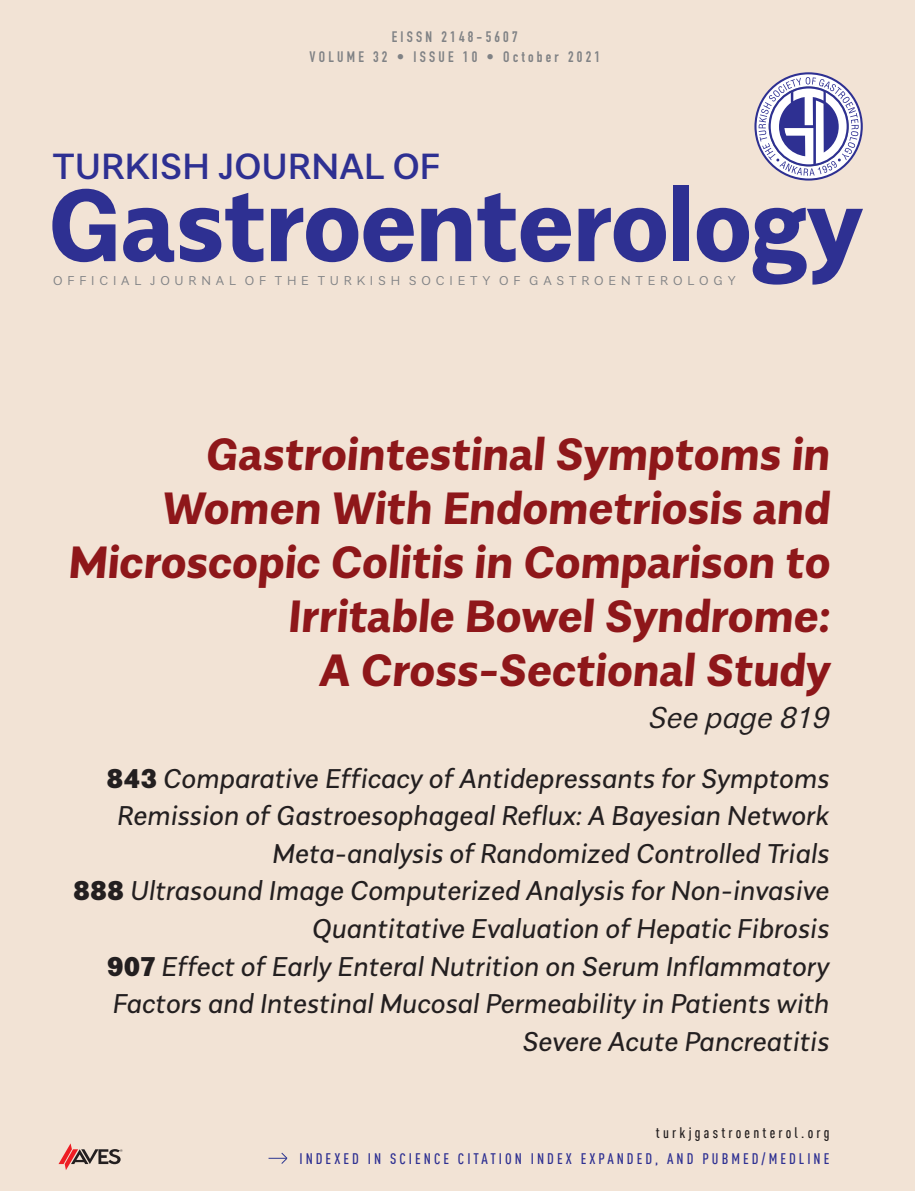
<style>
.page{position:relative;width:915px;height:1191px;background:#fff}
.page>*{position:absolute;margin:0;border:0;box-sizing:border-box;transform-origin:0 0}
.t1{font:700 102px "Alergia Normal";letter-spacing:-.01em;color:#2e3092}
.t2{font:700 45px/54px "Alergia Normal";color:#8e171a;text-align:right}
.t3{font:500 36.15px "Alergia Normal";color:#2e3092}
.t4{font:italic 300 30px "Alergia Normal";color:#231f20}
.t5{font:italic 27px/37.5px "Alergia Normal";color:#231f20;text-align:right}
.t6{font:500 15px "DIN Cond";letter-spacing:.2em;color:#2e3092}
.t7{font:700 15px/19.5px "DIN Condensed";letter-spacing:.215em;color:#808285;text-align:center}
.t8{font:500 15px "DIN Cond";letter-spacing:.215em;color:#231f20}
.t9{font:300 12.75px "Alergia Normal";color:#808285}
.s1{font-weight:900;font-style:normal}
</style>
<div class="page">
<div style="left:0;top:0;width:914px;height:1191px;background:#f2e3d5"></div>
<svg style="left:754px;top:72px;width:108px;height:109px"></svg>
<svg style="left:58px;top:1143px;width:64px;height:27px"></svg>
<svg style="left:268px;top:1152px;width:19px;height:11px"></svg>
<p class="t7" style="left:309px;top:27px;width:292px">EISSN 2148-5607<br>VOLUME 32 • ISSUE 10 • October 2021</p>
<h3 class="t3" style="left:53px;top:138px;width:388px">TURKISH JOURNAL OF</h3>
<h1 class="t1" style="left:48px;top:143px;width:816px">Gastroenterology</h1>
<p class="t9" style="left:53px;top:271px;width:683px">O F F I C I A L J O U R N A L O F T H E T U R K I S H S O C I E T Y O F G A S T R O E N T E R O L O G Y</p>
<h2 class="t2" style="left:68px;top:423px;width:768px">Gastrointestinal Symptoms in<br>Women With Endometriosis and<br>Microscopic Colitis in Comparison to<br>Irritable Bowel Syndrome:<br>A Cross-Sectional Study</h2>
<p class="t4" style="left:648px;top:694px;width:186px">See page 819</p>
<p class="t5" style="left:73px;top:757px;width:757px"><span class="s1">843</span> Comparative Efficacy of Antidepressants for Symptoms Remission of Gastroesophageal Reflux: A Bayesian Network Meta-analysis of Randomized Controlled Trials<br><span class="s1">888</span> Ultrasound Image Computerized Analysis for Non-invasive Quantitative Evaluation of Hepatic Fibrosis<br><span class="s1">907</span> Effect of Early Enteral Nutrition on Serum Inflammatory Factors and Intestinal Mucosal Permeability in Patients with Severe Acute Pancreatitis</p>
<p class="t8" style="left:655px;top:1123px;width:175px">turkjgastroenterol.org</p>
<p class="t6" style="left:299px;top:1149px;width:531px">INDEXED IN SCIENCE CITATION INDEX EXPANDED, AND PUBMED/MEDLINE</p>
</div>
